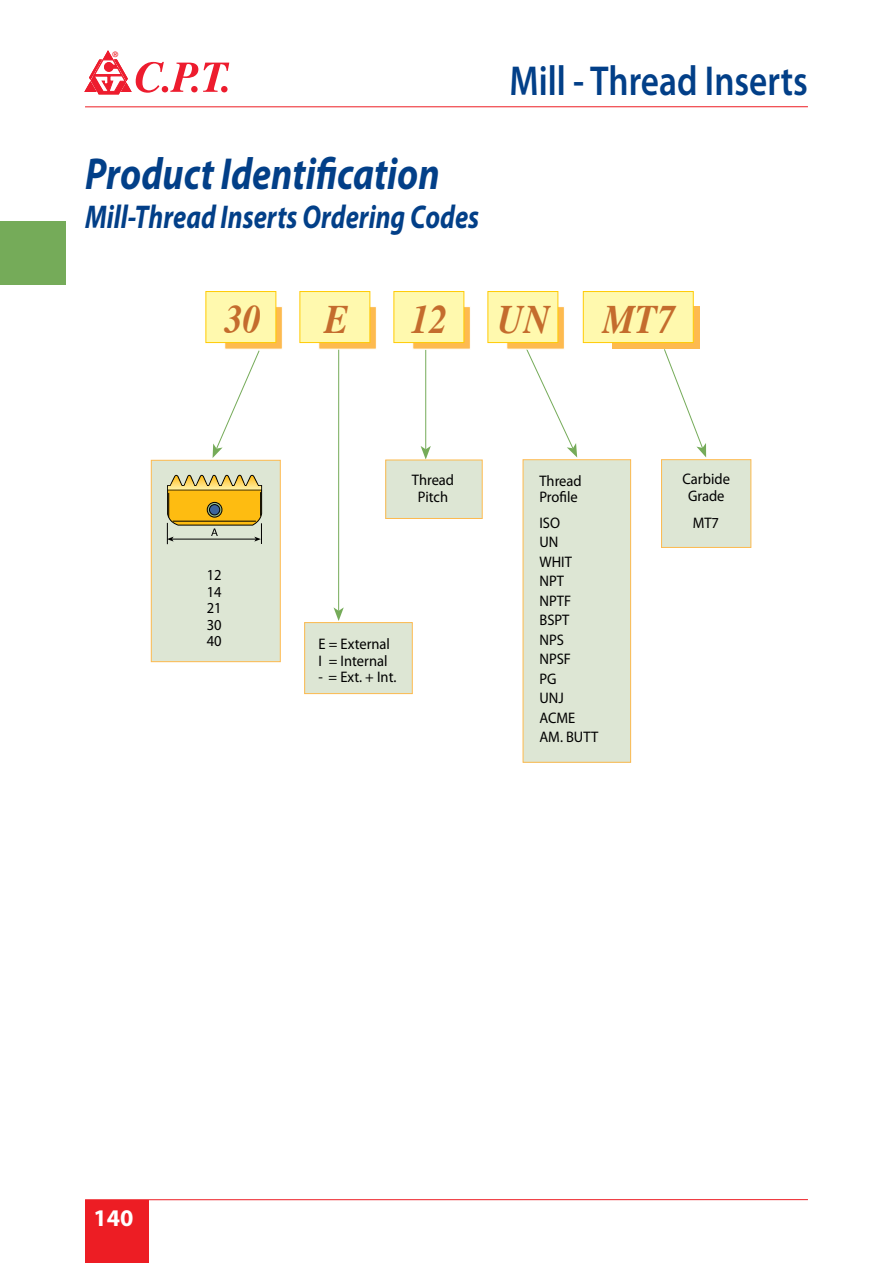
<style>
.page{position:relative;width:893px;height:1263px;background:#fff}
.page>*{position:absolute;margin:0;border:0;box-sizing:border-box;transform-origin:0 0}
.t1{font:italic 700 45px "Myriad Pro";color:#023f88;scale:.84 1}
.t2{font:600 42px "Myriad Pro";color:#023f88;scale:.84 1}
.t3{font:italic 700 40.35px "Times";color:#c46c2d;scale:.9 1}
.t4{font:italic 700 33px "Myriad Pro";color:#023f88;scale:.8 1}
.t5{font:700 24px "Myriad Pro";color:#fff}
.t6{font:15.3px/19.5px "Myriad Pro";color:#000;scale:.95 1}
.t7{font:500 10.5px "Win Soft Pro";color:#ed1d24}
</style>
<div class="page">
<div style="left:85px;top:1200px;width:64px;height:63px;background:#ed1d24"></div>
<hr style="left:85px;top:1199px;width:723px;height:1px;background:#ed1d24">
<svg style="left:334px;top:607px;width:10px;height:14px"></svg>
<hr style="left:338px;top:349px;width:1px;height:262px;background:#75ab59">
<svg style="left:421px;top:446px;width:10px;height:13px"></svg>
<hr style="left:425px;top:350px;width:1px;height:99px;background:#75ab59">
<svg style="left:526px;top:349px;width:51px;height:108px"></svg>
<svg style="left:664px;top:348px;width:42px;height:109px"></svg>
<svg style="left:213px;top:350px;width:47px;height:108px"></svg>
<div style="left:151px;top:460px;width:129px;height:202px;background:#dde6d4"></div>
<div style="left:151px;top:460px;width:130px;height:202px;border:1px solid #fdba4f"></div>
<div style="left:305px;top:623px;width:107px;height:71px;background:#dde6d4"></div>
<div style="left:304px;top:622px;width:109px;height:72px;border:1px solid #fdba4f"></div>
<div style="left:523px;top:460px;width:108px;height:302px;background:#dde6d4"></div>
<div style="left:523px;top:459px;width:108px;height:304px;border:1px solid #fdba4f"></div>
<div style="left:662px;top:460px;width:89px;height:87px;background:#dde6d4"></div>
<div style="left:661px;top:459px;width:90px;height:89px;border:1px solid #fdba4f"></div>
<svg style="left:167px;top:475px;width:95px;height:69px"></svg>
<hr style="left:173px;top:521px;width:83px;height:1px;background:#000">
<div style="left:386px;top:460px;width:96px;height:58px;background:#dde6d4"></div>
<div style="left:385px;top:460px;width:98px;height:59px;border:1px solid #fdba4f"></div>
<div style="left:507px;top:307px;width:57px;height:42px;background:#fdba4f"></div>
<div style="left:487px;top:291px;width:71px;height:52px;background:#fff9ae;border:1px solid #ffcb05"></div>
<div style="left:413px;top:307px;width:57px;height:42px;background:#fdba4f"></div>
<div style="left:393px;top:291px;width:71px;height:52px;background:#fff9ae;border:1px solid #ffcb05"></div>
<div style="left:319px;top:307px;width:57px;height:42px;background:#fdba4f"></div>
<div style="left:299px;top:291px;width:71px;height:52px;background:#fff9ae;border:1px solid #ffcb05"></div>
<div style="left:225px;top:307px;width:57px;height:42px;background:#fdba4f"></div>
<div style="left:205px;top:291px;width:71px;height:52px;background:#fff9ae;border:1px solid #ffcb05"></div>
<div style="left:612px;top:306px;width:87px;height:43px;background:#fdba4f"></div>
<div style="left:583px;top:291px;width:111px;height:52px;background:#fff9ae;border:1px solid #ffcb05"></div>
<hr style="left:85px;top:106px;width:723px;height:1px;background:#ed1d24">
<div style="left:0;top:221px;width:66px;height:64px;background:#75ab59"></div>
<svg style="left:85px;top:51px;width:144px;height:43px"></svg>
<p class="t7" style="left:112px;top:47px;width:8px">®</p>
<h1 class="t1" style="left:85px;top:145px;width:424px">Product Identification</h1>
<h3 class="t4" style="left:85px;top:195px;width:494px">Mill-Thread Inserts Ordering Codes</h3>
<h2 class="t2" style="left:509px;top:54px;width:357px">Mill - Thread Inserts</h2>
<h3 class="t3" style="left:225px;top:281px;width:42px">30</h3>
<h3 class="t3" style="left:324px;top:281px;width:28px">E</h3>
<h3 class="t3" style="left:411px;top:281px;width:156px">12 UN</h3>
<h3 class="t3" style="left:603px;top:281px;width:82px">MT7</h3>
<p class="t6" style="left:207px;top:566px;width:17px;line-height:16.5px;text-align:justify">12<br>14<br>21<br>30<br>40</p>
<p class="t6" style="left:412px;top:471px;width:46px;line-height:16.5px;text-align:center">Thread<br>Pitch</p>
<p class="t6" style="left:319px;top:636px;width:77px;line-height:16.5px">E = External<br>I = Internal</p>
<p class="t6" style="left:319px;top:667px;width:83px">- = Ext. + Int.</p>
<p class="t6" style="left:539px;top:472px;width:46px;line-height:16.5px">Thread<br>Profile</p>
<p class="t6" style="left:539px;top:512px;width:64px">ISO<br>UN<br>WHIT<br>NPT<br>NPTF<br>BSPT<br>NPS<br>NPSF<br>PG<br>UNJ<br>ACME<br>AM. BUTT</p>
<p class="t6" style="left:683px;top:470px;width:51px;line-height:16.5px;text-align:center">Carbide<br>Grade</p>
<p class="t6" style="left:693px;top:513px;width:29px">MT7</p>
<h3 class="t5" style="left:94px;top:1202px;width:41px">140</h3>
</div>
